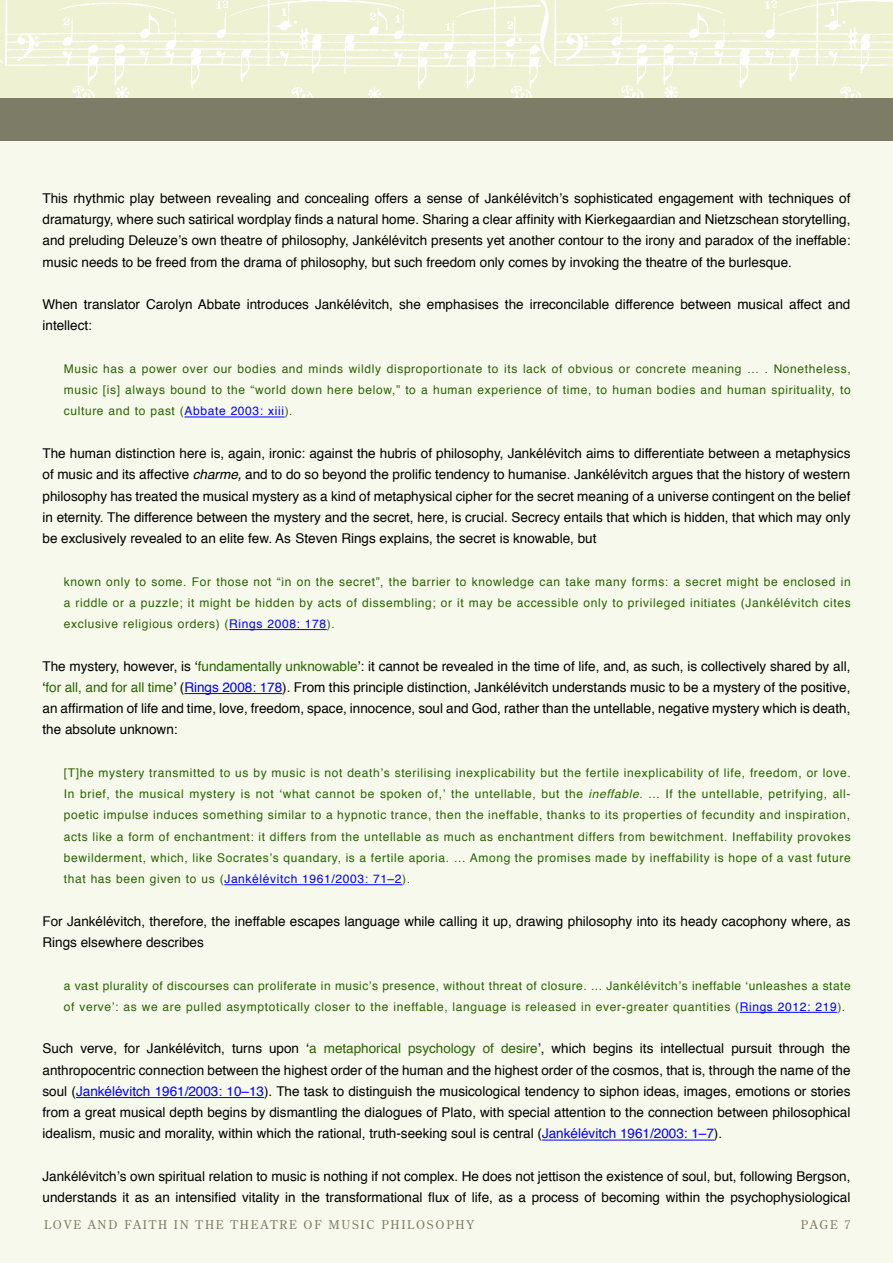
<style>
.page{position:relative;width:893px;height:1263px;background:#f8f9ed}
.page>*{position:absolute;margin:0;border:0;box-sizing:border-box;transform-origin:0 0}
.Body_Copy__JMRO{font:13.5px/21.3px "Helvetica";color:#000;text-align:justify}
.Quote_Para_Text{font:12px/21.3px "Helvetica";letter-spacing:.055em;color:#286400;text-align:justify}
.t1{font:12px "Century Old Style Std";letter-spacing:.15em;color:#7d7c67}
.s1{color:#00f}
.s2{font-style:italic}
.s3{color:#286400}
</style>
<div class="page">
<img style="left:0;top:0;width:505px;height:98px">
<img style="left:505px;top:0;width:388px;height:98px">
<div style="left:0;top:98px;width:893px;height:43px;background:#7d7c67"></div>
<hr style="left:185px;top:417px;width:100px;height:1px;background:#00f">
<hr style="left:229px;top:629px;width:98px;height:1px;background:#00f">
<hr style="left:184px;top:693px;width:98px;height:1px;background:#00f">
<hr style="left:224px;top:884px;width:178px;height:1px;background:#00f">
<hr style="left:740px;top:1012px;width:97px;height:1px;background:#00f">
<hr style="left:76px;top:1097px;width:188px;height:1px;background:#00f">
<hr style="left:542px;top:1140px;width:172px;height:1px;background:#00f">
<p class="Body_Copy__JMRO" style="left:43px;top:188px;width:809px">This rhythmic play between revealing and concealing offers a sense of Jankélévitch’s sophisticated engagement with techniques of dramaturgy, where such satirical wordplay finds a natural home. Sharing a clear affinity with Kierkegaardian and Nietzschean storytelling, and preluding Deleuze’s own theatre of philosophy, Jankélévitch presents yet another contour to the irony and paradox of the ineffable: music needs to be freed from the drama of philosophy, but such freedom only comes by invoking the theatre of the burlesque.</p>
<p class="Body_Copy__JMRO" style="left:43px;top:294px;width:809px">When translator Carolyn Abbate introduces Jankélévitch, she emphasises the irreconcilable difference between musical affect and intellect:</p>
<p class="Quote_Para_Text" style="left:64px;top:358px;width:788px">Music has a power over our bodies and minds wildly disproportionate to its lack of obvious or concrete meaning … . Nonetheless, music [is] always bound to the “world down here below,” to a human experience of time, to human bodies and human spirituality, to culture and to past (<span class="s1">Abbate 2003: xiii</span>).</p>
<p class="Body_Copy__JMRO" style="left:43px;top:443px;width:809px">The human distinction here is, again, ironic: against the hubris of philosophy, Jankélévitch aims to differentiate between a metaphysics of music and its affective <span class="s2">charme,</span> and to do so beyond the prolific tendency to humanise. Jankélévitch argues that the history of western philosophy has treated the musical mystery as a kind of metaphysical cipher for the secret meaning of a universe contingent on the belief in eternity. The difference between the mystery and the secret, here, is crucial. Secrecy entails that which is hidden, that which may only be exclusively revealed to an elite few. As Steven Rings explains, the secret is knowable, but</p>
<p class="Quote_Para_Text" style="left:64px;top:571px;width:788px">known only to some. For those not “in on the secret”, the barrier to knowledge can take many forms: a secret might be enclosed in a riddle or a puzzle; it might be hidden by acts of dissembling; or it may be accessible only to privileged initiates (Jankélévitch cites exclusive religious orders) (<span class="s1">Rings 2008: 178</span>).</p>
<p class="Body_Copy__JMRO" style="left:43px;top:656px;width:809px">The mystery, however, is ‘<span class="s3">fundamentally unknowable</span>’: it cannot be revealed in the time of life, and, as such, is collectively shared by all, ‘<span class="s3">for all, and for all time</span>’ (<span class="s1">Rings 2008: 178</span>). From this principle distinction, Jankélévitch understands music to be a mystery of the positive, an affirmation of life and time, love, freedom, space, innocence, soul and God, rather than the untellable, negative mystery which is death, the absolute unknown:</p>
<p class="Quote_Para_Text" style="left:64px;top:762px;width:788px">[T]he mystery transmitted to us by music is not death’s sterilising inexplicability but the fertile inexplicability of life, freedom, or love.<br>In brief, the musical mystery is not ‘what cannot be spoken of,’ the untellable, but the <span class="s2">ineffable</span>. ... If the untellable, petrifying, all&shy;poetic impulse induces something similar to a hypnotic trance, then the ineffable, thanks to its properties of fecundity and inspiration, acts like a form of enchantment: it differs from the untellable as much as enchantment differs from bewitchment. Ineffability provokes bewilderment, which, like Socrates’s quandary, is a fertile aporia. … Among the promises made by ineffability is hope of a vast future that has been given to us (<span class="s1">Jankélévitch 1961/2003: 71–2</span>).</p>
<p class="Body_Copy__JMRO" style="left:43px;top:911px;width:809px">For Jankélévitch, therefore, the ineffable escapes language while calling it up, drawing philosophy into its heady cacophony where, as<br>Rings elsewhere describes</p>
<p class="Quote_Para_Text" style="left:64px;top:975px;width:788px">a vast plurality of discourses can proliferate in music’s presence, without threat of closure. ... Jankélévitch’s ineffable ‘unleashes a state of verve’: as we are pulled asymptotically closer to the ineffable, language is released in ever-greater quantities (<span class="s1">Rings 2012: 219</span>).</p>
<p class="Body_Copy__JMRO" style="left:43px;top:1038px;width:809px">Such verve, for Jankélévitch, turns upon ‘<span class="s3">a metaphorical psychology of desire</span>’, which begins its intellectual pursuit through the anthropocentric connection between the highest order of the human and the highest order of the cosmos, that is, through the name of the soul (<span class="s1">Jankélévitch 1961/2003: 10–13</span>). The task to distinguish the musicological tendency to siphon ideas, images, emotions or stories from a great musical depth begins by dismantling the dialogues of Plato, with special attention to the connection between philosophical idealism, music and morality, within which the rational, truth-seeking soul is central (<span class="s1">Jankélévitch 1961/2003: 1–7</span>).</p>
<p class="Body_Copy__JMRO" style="left:43px;top:1166px;width:809px">Jankélévitch’s own spiritual relation to music is nothing if not complex. He does not jettison the existence of soul, but, following Bergson, understands it as an intensified vitality in the transformational flux of life, as a process of becoming within the psychophysiological</p>
<p class="t1" style="left:44px;top:1217px;width:431px">LOVE AND FAITH IN THE THEATRE OF MUSIC PHILOSOPHY</p>
<p class="t1" style="left:801px;top:1217px;width:51px">PAGE 7</p>
</div>
